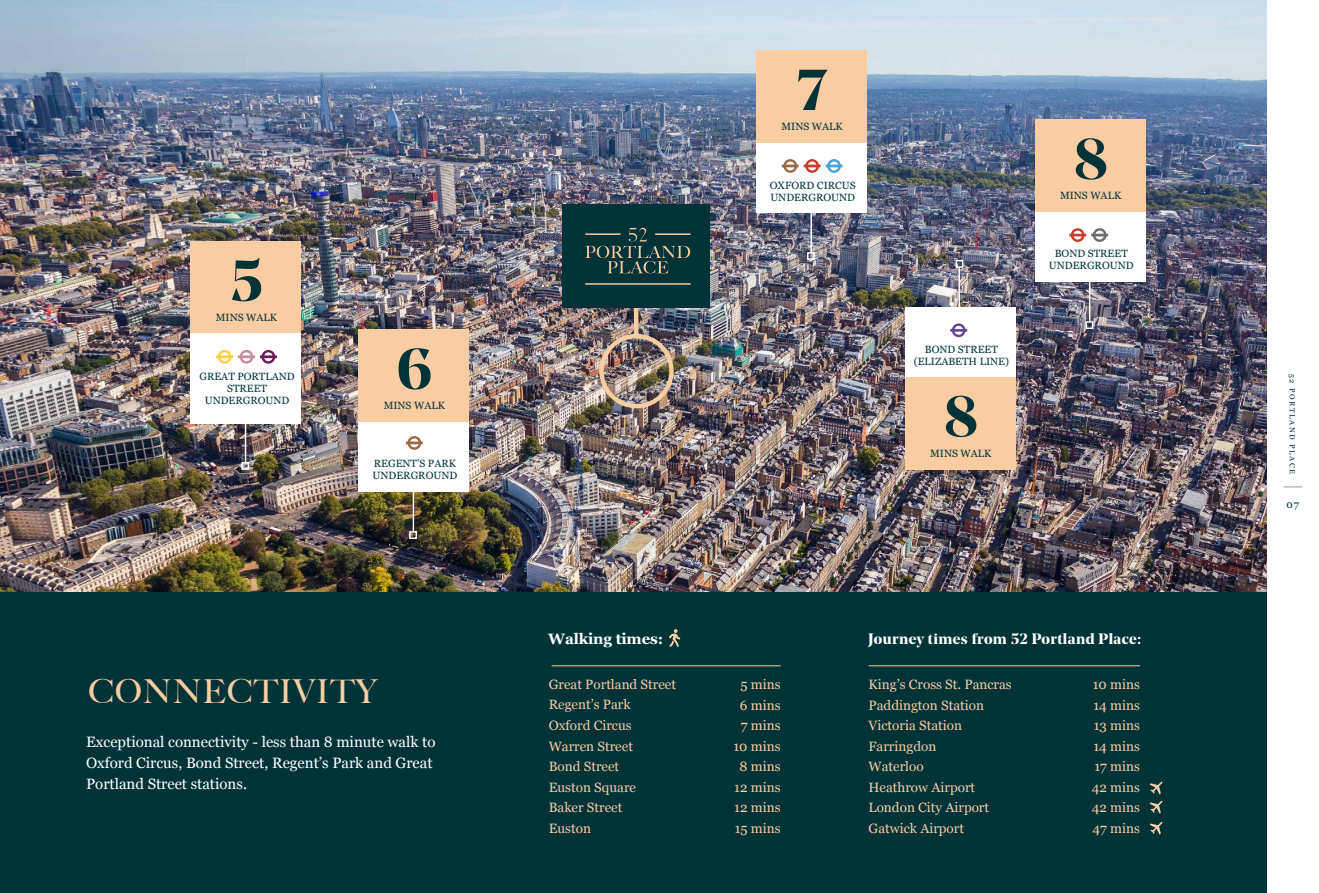
<style>
.page{position:relative;width:1319px;height:893px;background:#fff}
.page>*{position:absolute;margin:0;border:0;box-sizing:border-box;transform-origin:0 0}
.t1{font:700 57.3px "Noe Display";color:#003338}
.t2{font:500 33px "Big Caslon";letter-spacing:.03em;color:#facca1}
.t3{font:15px/21px "Georgia";color:#fff}
.t4{font:700 15px "Noe Display";letter-spacing:.03em;color:#fff}
.t5{font:700 15px "Georgia";letter-spacing:-.01em;color:#fff}
.t6{font:13.5px/20.5px "Georgia";color:#facca1}
.t7{font:10.5px/12px "Georgia";color:#003338;text-align:center}
.t8{font:7.5px "Georgia";letter-spacing:.2em;color:#003338}
</style>
<div class="page">
<img style="left:0;top:0;width:1266px;height:592px">
<div style="left:756px;top:50px;width:110px;height:162px;background:#facca1"></div>
<div style="left:190px;top:241px;width:111px;height:162px;background:#facca1"></div>
<div style="left:1034px;top:119px;width:111px;height:163px;background:#facca1"></div>
<div style="left:904px;top:376px;width:111px;height:94px;background:#facca1"></div>
<div style="left:756px;top:143px;width:110px;height:69px;background:#fff"></div>
<div style="left:190px;top:334px;width:111px;height:90px;background:#fff"></div>
<div style="left:1034px;top:212px;width:111px;height:70px;background:#fff"></div>
<div style="left:904px;top:307px;width:111px;height:70px;background:#fff"></div>
<hr style="left:810px;top:212px;width:1px;height:41px;background:#fff">
<hr style="left:245px;top:403px;width:1px;height:59px;background:#fff">
<hr style="left:1088px;top:282px;width:2px;height:40px;background:#fff">
<div style="left:806px;top:252px;width:8px;height:8px;border:1px solid #fff"></div>
<div style="left:241px;top:462px;width:8px;height:8px;border:1px solid #fff"></div>
<div style="left:1085px;top:321px;width:8px;height:8px;border:1px solid #fff"></div>
<hr style="left:958px;top:267px;width:1px;height:40px;background:#fff">
<div style="left:955px;top:260px;width:8px;height:8px;border:1px solid #fff"></div>
<svg style="left:950px;top:323px;width:17px;height:14px"></svg>
<svg style="left:781px;top:159px;width:61px;height:14px"></svg>
<svg style="left:216px;top:350px;width:61px;height:14px"></svg>
<svg style="left:1069px;top:228px;width:38px;height:14px"></svg>
<div style="left:358px;top:329px;width:111px;height:162px;background:#facca1"></div>
<div style="left:358px;top:422px;width:111px;height:69px;background:#fff"></div>
<hr style="left:412px;top:491px;width:2px;height:41px;background:#fff">
<div style="left:409px;top:531px;width:8px;height:8px;border:1px solid #fff"></div>
<svg style="left:406px;top:436px;width:17px;height:14px"></svg>
<hr style="left:634px;top:303px;width:4px;height:33px;background:#facca1">
<div style="left:599px;top:334px;width:74px;height:74px;border:4px solid #facca1;border-radius:50%"></div>
<div style="left:0;top:592px;width:1272px;height:301px;background:#003338"></div>
<hr style="left:551px;top:665px;width:229px;height:1px;background:#facca1">
<hr style="left:868px;top:665px;width:271px;height:1px;background:#facca1">
<svg style="left:669px;top:629px;width:11px;height:17px"></svg>
<svg style="left:1149px;top:781px;width:13px;height:33px"></svg>
<svg style="left:1149px;top:821px;width:13px;height:14px"></svg>
<div style="left:1266px;top:0;width:51px;height:893px;background:#fff"></div>
<svg style="left:1283px;top:486px;width:18px;height:1px"></svg>
<div style="left:562px;top:204px;width:147px;height:104px;background:#003338"></div>
<hr style="left:585px;top:283px;width:105px;height:2px;background:#facca1">
<svg style="left:585px;top:227px;width:105px;height:46px"></svg>
<h1 class="t1" style="left:230px;top:244px;width:34px">5</h1>
<p class="t7" style="left:216px;top:311px;width:63px">MINS WALK</p>
<p class="t7" style="left:199px;top:370px;width:97px">GREAT PORTLAND<br>STREET<br>UNDERGROUND</p>
<h1 class="t1" style="left:396px;top:332px;width:38px">6</h1>
<p class="t7" style="left:383px;top:399px;width:63px">MINS WALK</p>
<p class="t7" style="left:372px;top:457px;width:86px;text-align:left">REGENT’S PARK<br>UNDERGROUND</p>
<h1 class="t1" style="left:797px;top:53px;width:32px">7</h1>
<p class="t7" style="left:781px;top:120px;width:63px">MINS WALK</p>
<p class="t7" style="left:769px;top:179px;width:87px;text-align:left">OXFORD CIRCUS<br>UNDERGROUND</p>
<p class="t7" style="left:913px;top:343px;width:97px">BOND STREET (ELIZABETH LINE)</p>
<h1 class="t1" style="left:943px;top:380px;width:36px">8</h1>
<p class="t7" style="left:930px;top:447px;width:63px">MINS WALK</p>
<h1 class="t1" style="left:1073px;top:122px;width:36px">8</h1>
<p class="t7" style="left:1059px;top:189px;width:63px">MINS WALK</p>
<p class="t7" style="left:1048px;top:247px;width:86px">BOND STREET<br>UNDERGROUND</p>
<p class="t5" style="left:548px;top:627px;width:116px">Walking times:</p>
<p class="t4" style="left:868px;top:629px;width:274px">Journey times from 52 Portland Place:</p>
<h2 class="t2" style="left:88px;top:664px;width:290px">CONNECTIVITY</h2>
<p class="t6" style="left:548px;top:673px;width:129px">Great Portland Street<br>Regent’s Park<br>Oxford Circus<br>Warren Street<br>Bond Street<br>Euston Square<br>Baker Street<br>Euston</p>
<p class="t6" style="left:733px;top:673px;width:49px;text-align:center">5 mins<br>6 mins<br>7 mins<br>10 mins<br>8 mins<br>12 mins<br>12 mins<br>15 mins</p>
<p class="t6" style="left:1091px;top:673px;width:50px;text-align:justify">10 mins 14 mins 13 mins 14 mins 17 mins 42 mins 42 mins 47 mins</p>
<p class="t6" style="left:868px;top:673px;width:145px">King’s Cross St. Pancras<br>Paddington Station<br>Victoria Station<br>Farringdon<br>Waterloo<br>Heathrow Airport<br>London City Airport<br>Gatwick Airport</p>
<p class="t3" style="left:86px;top:730px;width:351px">Exceptional connectivity - less than 8 minute walk to<br>Oxford Circus, Bond Street, Regent’s Park and Great<br>Portland Street stations.</p>
<p class="t8" style="left:1297px;top:373px;width:102px;rotate:90deg">52 PORTLAND PLACE</p>
<p class="t7" style="left:1286px;top:497px;width:14px">07</p>
</div>
